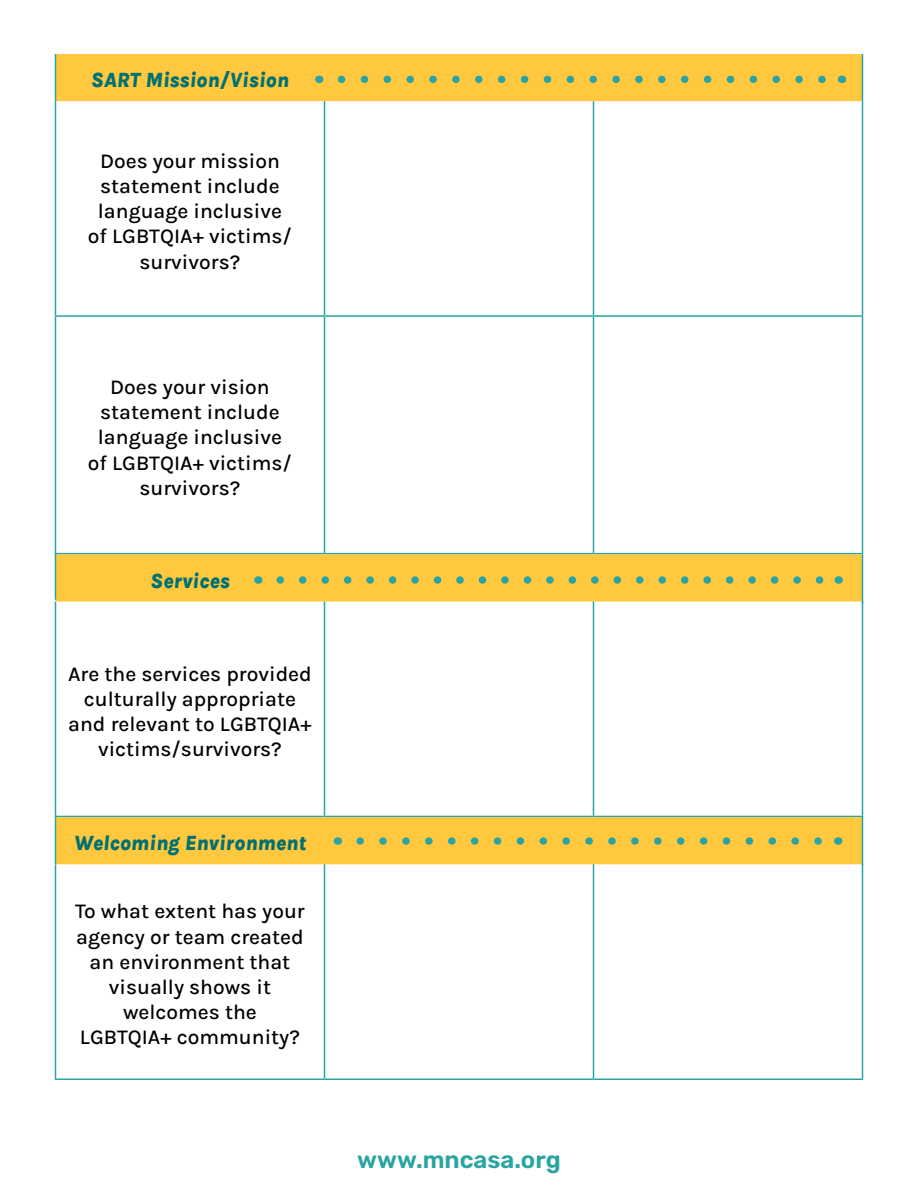
<style>
.page{position:relative;width:918px;height:1188px;background:#fff}
.page>*{position:absolute;margin:0;border:0;box-sizing:border-box;transform-origin:0 0}
.t1{font:600 24px "Rubik";color:#2aa4a2}
.t2{font:500 21px/25.2px "Karla";color:#000;text-align:center}
.t3{font:italic 800 21px "Karla";color:#007072}
</style>
<div class="page">
<hr style="left:55px;top:101px;width:1px;height:214px;background:#28a5a2">
<hr style="left:324px;top:101px;width:1px;height:214px;background:#28a5a2">
<hr style="left:593px;top:101px;width:1px;height:214px;background:#28a5a2">
<hr style="left:862px;top:101px;width:1px;height:214px;background:#28a5a2">
<hr style="left:55px;top:315px;width:269px;height:2px;background:#28a5a2">
<hr style="left:55px;top:317px;width:1px;height:236px;background:#28a5a2">
<hr style="left:324px;top:315px;width:269px;height:2px;background:#28a5a2">
<hr style="left:324px;top:317px;width:1px;height:236px;background:#28a5a2">
<hr style="left:594px;top:315px;width:269px;height:2px;background:#28a5a2">
<hr style="left:593px;top:317px;width:1px;height:236px;background:#28a5a2">
<hr style="left:862px;top:317px;width:1px;height:236px;background:#28a5a2">
<hr style="left:55px;top:553px;width:269px;height:1px;background:#28a5a2">
<hr style="left:324px;top:553px;width:269px;height:1px;background:#28a5a2">
<hr style="left:594px;top:553px;width:269px;height:1px;background:#28a5a2">
<div style="left:56px;top:54px;width:806px;height:47px;background:#ffc83e"></div>
<hr style="left:55px;top:602px;width:1px;height:214px;background:#28a5a2">
<hr style="left:324px;top:602px;width:1px;height:214px;background:#28a5a2">
<hr style="left:593px;top:602px;width:1px;height:214px;background:#28a5a2">
<hr style="left:862px;top:602px;width:1px;height:214px;background:#28a5a2">
<hr style="left:55px;top:816px;width:269px;height:1px;background:#28a5a2">
<hr style="left:324px;top:816px;width:269px;height:1px;background:#28a5a2">
<hr style="left:594px;top:816px;width:269px;height:1px;background:#28a5a2">
<svg style="left:56px;top:554px;width:806px;height:48px"></svg>
<hr style="left:55px;top:864px;width:1px;height:214px;background:#28a5a2">
<hr style="left:324px;top:864px;width:1px;height:214px;background:#28a5a2">
<hr style="left:593px;top:864px;width:1px;height:214px;background:#28a5a2">
<hr style="left:862px;top:864px;width:1px;height:214px;background:#28a5a2">
<hr style="left:55px;top:1078px;width:269px;height:2px;background:#28a5a2">
<hr style="left:324px;top:1078px;width:269px;height:2px;background:#28a5a2">
<hr style="left:594px;top:1078px;width:269px;height:2px;background:#28a5a2">
<div style="left:56px;top:817px;width:806px;height:47px;background:#ffc83e"></div>
<hr style="left:55px;top:54px;width:1px;height:47px;background:#2aa4a2">
<hr style="left:862px;top:54px;width:1px;height:47px;background:#2aa4a2">
<hr style="left:862px;top:554px;width:1px;height:49px;background:#2aa4a2">
<hr style="left:55px;top:553px;width:1px;height:47px;background:#2aa4a2">
<hr style="left:55px;top:817px;width:1px;height:47px;background:#2aa4a2">
<hr style="left:862px;top:816px;width:1px;height:49px;background:#2aa4a2">
<p class="t3" style="left:91px;top:67px;width:199px">SART Mission/Vision</p>
<p class="t2" style="left:88px;top:148px;width:206px">Does your mission statement include language inclusive of LGBTQIA+ victims/ survivors?</p>
<p class="t2" style="left:88px;top:374px;width:206px">Does your vision statement include language inclusive of LGBTQIA+ victims/ survivors?</p>
<p class="t3" style="left:150px;top:567px;width:81px">Services</p>
<p class="t2" style="left:68px;top:661px;width:245px">Are the services provided culturally appropriate and relevant to LGBTQIA+ victims/survivors?</p>
<p class="t3" style="left:74px;top:830px;width:234px">Welcoming Environment</p>
<p class="t2" style="left:75px;top:898px;width:231px">To what extent has your agency or team created an environment that visually shows it welcomes the<br>LGBTQIA+ community?</p>
<p class="t1" style="left:357px;top:1146px;width:205px">www.mncasa.org</p>
</div>
